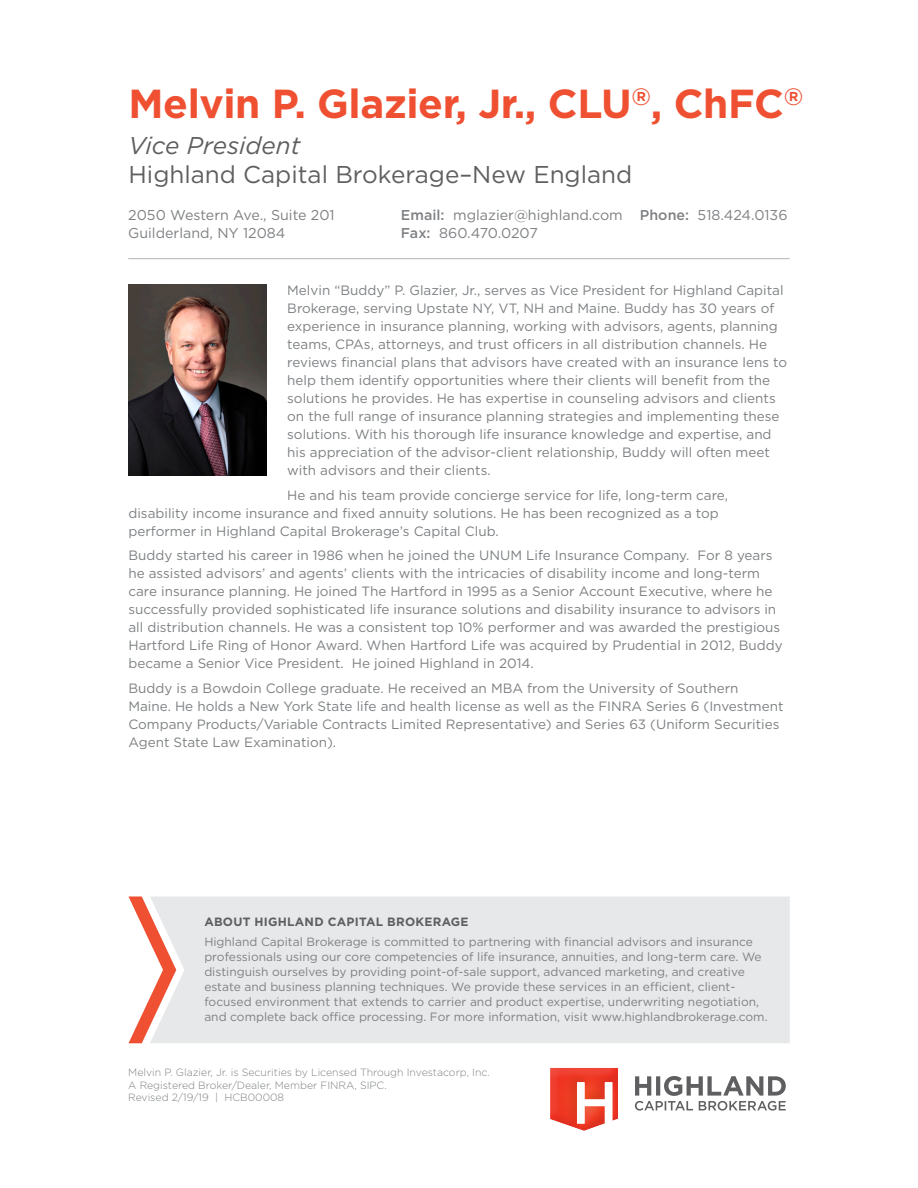
<style>
.page{position:relative;width:918px;height:1188px;background:#fff}
.page>*{position:absolute;margin:0;border:0;box-sizing:border-box;transform-origin:0 0}
.t1{font:700 40.5px "Gotham";letter-spacing:-.01em;color:#ef5032}
.t2{font:24.3px/29.1px "Gotham";color:#5f5f62}
.Bio_Paragraph_Style{font:14.25px "Gotham";color:#7e8083}
.Bio_Paragraph_Style-2{font:13.5px/18px "Gotham";color:#7e8083}
.Bio_Paragraph_Style-3{font:12px/15px "Gotham";color:#7e8083}
.Bio_Subheader_Style{font:700 12px "Gotham";letter-spacing:.02em;color:#5f5f62}
.t3{font:300 10.5px/12.6px "Gotham";color:#7e8083}
.s1{font-style:italic}
.s2{font-weight:500}
</style>
<div class="page">
<svg style="left:128px;top:896px;width:22px;height:147px"></svg>
<div style="left:150px;top:896px;width:640px;height:147px;background:#e7e8e9"></div>
<hr style="left:128px;top:258px;width:662px;height:1px;background:#bbbcbf">
<img style="left:128px;top:284px;width:138px;height:192px">
<div style="left:545px;top:1067px;width:75px;height:68px;background:#231f20;opacity:.09"></div>
<svg style="left:635px;top:1076px;width:151px;height:35px"></svg>
<p class="t1" style="left:128px;top:77px;width:676px">Melvin P. Glazier, Jr., CLU<sup>®</sup>, ChFC<sup>®</sup></p>
<p class="t2" style="left:129px;top:131px;width:505px"><span class="s1">Vice President<br></span>Highland Capital Brokerage–New England</p>
<p class="Bio_Paragraph_Style" style="left:128px;top:206px;width:208px">2050 Western Ave., Suite 201</p>
<p class="Bio_Paragraph_Style" style="left:128px;top:224px;width:159px">Guilderland, NY 12084</p>
<p class="Bio_Paragraph_Style" style="left:401px;top:206px;width:388px"><span class="s2">Email:</span> mglazier@highland.com <span class="s2">Phone:</span> 518.424.0136</p>
<p class="Bio_Paragraph_Style" style="left:401px;top:224px;width:138px"><span class="s2">Fax:</span> 860.470.0207</p>
<p class="Bio_Paragraph_Style-2" style="left:287px;top:281px;width:501px">Melvin “Buddy” P. Glazier, Jr., serves as Vice President for Highland Capital Brokerage, serving Upstate NY, VT, NH and Maine. Buddy has 30 years of experience in insurance planning, working with advisors, agents, planning teams, CPAs, attorneys, and trust officers in all distribution channels. He reviews financial plans that advisors have created with an insurance lens to help them identify opportunities where their clients will benefit from the solutions he provides. He has expertise in counseling advisors and clients on the full range of insurance planning strategies and implementing these solutions. With his thorough life insurance knowledge and expertise, and his appreciation of the advisor-client relationship, Buddy will often meet with advisors and their clients.</p>
<p class="Bio_Paragraph_Style-2" style="left:128px;top:486px;width:601px;text-indent:159px">He and his team provide concierge service for life, long-term care, disability income insurance and fixed annuity solutions. He has been recognized as a top performer in Highland Capital Brokerage’s Capital Club.</p>
<p class="Bio_Paragraph_Style-2" style="left:128px;top:546px;width:656px">Buddy started his career in 1986 when he joined the UNUM Life Insurance Company. For 8 years he assisted advisors’ and agents’ clients with the intricacies of disability income and long-term care insurance planning. He joined The Hartford in 1995 as a Senior Account Executive, where he successfully provided sophisticated life insurance solutions and disability insurance to advisors in all distribution channels. He was a consistent top 10% performer and was awarded the prestigious Hartford Life Ring of Honor Award. When Hartford Life was acquired by Prudential in 2012, Buddy became a Senior Vice President. He joined Highland in 2014.</p>
<p class="Bio_Paragraph_Style-2" style="left:128px;top:679px;width:657px">Buddy is a Bowdoin College graduate. He received an MBA from the University of Southern Maine. He holds a New York State life and health license as well as the FINRA Series 6 (Investment Company Products/Variable Contracts Limited Representative) and Series 63 (Uniform Securities Agent State Law Examination).</p>
<p class="Bio_Subheader_Style" style="left:204px;top:914px;width:266px">ABOUT HIGHLAND CAPITAL BROKERAGE</p>
<p class="Bio_Paragraph_Style-3" style="left:204px;top:934px;width:565px">Highland Capital Brokerage is committed to partnering with financial advisors and insurance professionals using our core competencies of life insurance, annuities, and long-term care. We distinguish ourselves by providing point-of-sale support, advanced marketing, and creative estate and business planning techniques. We provide these services in an efficient, client&shy;focused environment that extends to carrier and product expertise, underwriting negotiation, and complete back office processing. For more information, visit www.highlandbrokerage.com.</p>
<p class="t3" style="left:128px;top:1066px;width:363px">Melvin P. Glazier, Jr. is Securities by Licensed Through Investacorp, Inc.<br>A Registered Broker/Dealer, Member FINRA, SIPC.<br>Revised 2/19/19 | HCB00008</p>
</div>
